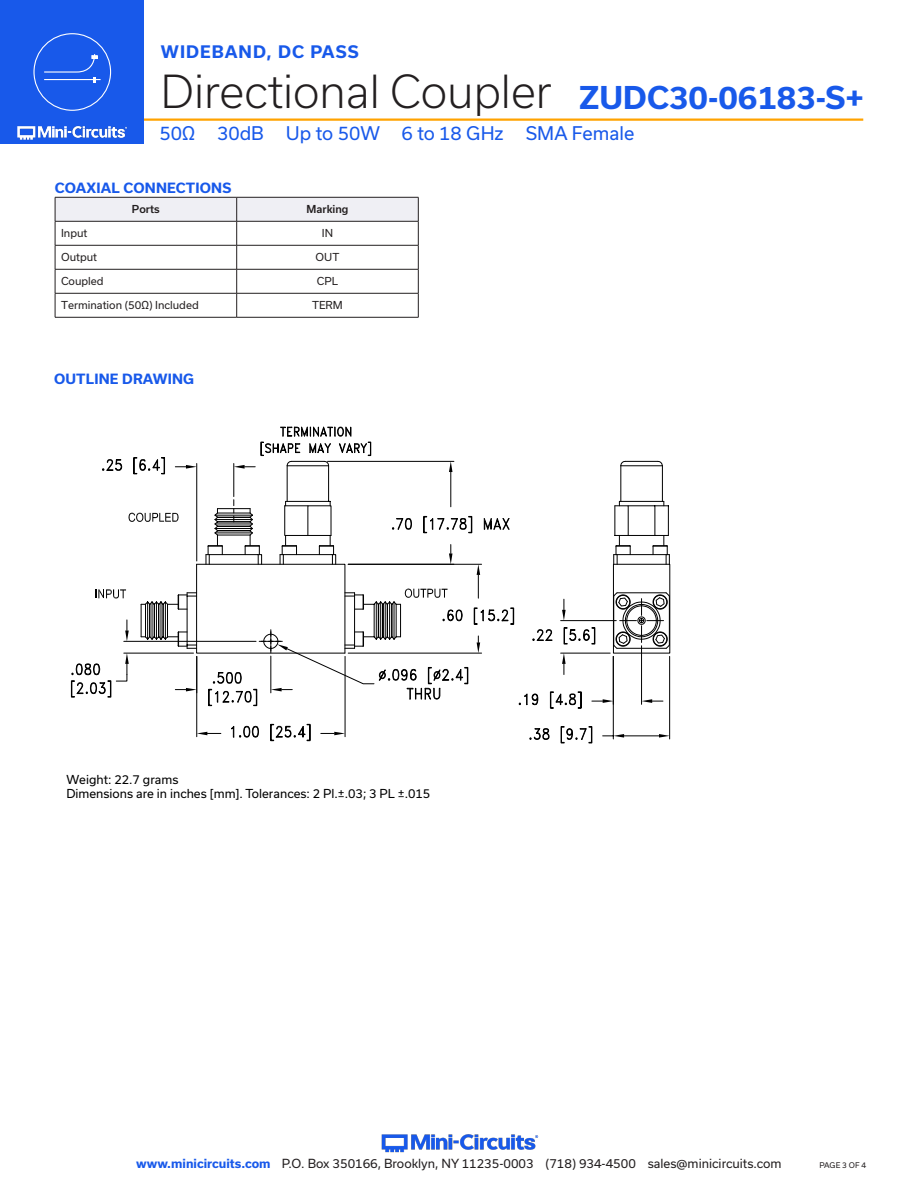
<style>
.page{position:relative;width:918px;height:1188px;background:#fff}
.page>*{position:absolute;margin:0;border:0;box-sizing:border-box;transform-origin:0 0}
.t1{font:300 43.5px "Usual";color:#231f20}
.t2{font:700 30px "Usual";color:#1859ea}
.t3{font:18px "Usual";color:#1859ea}
.t4{font:700 16.5px "Usual";letter-spacing:.065em;color:#1859ea}
.Blue_Headers{font:700 13.5px "Usual";letter-spacing:.015em;color:#1859ea}
.t5{font:12px "Usual";color:#231f20}
.t6{font:11.85px/14.2px "Usual";color:#000}
.Table_Body_Left_Just{font:10.5px "Usual";color:#231f20}
.Table_Header_Center{font:500 10.5px "Usual";color:#231f20}
.Table_Body_Center{font:10.5px "Usual";color:#231f20}
.t7{font:7.5px "Usual";color:#231f20}
.s1{font-weight:700;color:#1859ea}
</style>
<div class="page">
<img style="left:381px;top:1134px;width:158px;height:19px">
<hr style="left:130px;top:118px;width:733px;height:3px;background:#ffa300">
<div style="left:0;top:0;width:144px;height:144px;background:#1859ea"></div>
<img style="left:17px;top:120px;width:128px;height:20px">
<svg style="left:55px;top:197px;width:364px;height:120px"></svg>
<hr style="left:55px;top:317px;width:182px;height:1px;background:#231f20">
<hr style="left:237px;top:317px;width:181px;height:1px;background:#231f20">
<div style="left:33px;top:33px;width:78px;height:78px;border:1px solid #fff;border-radius:50%"></div>
<hr style="left:44px;top:79px;width:57px;height:1px;background:#fff">
<svg style="left:44px;top:54px;width:53px;height:28px"></svg>
<hr style="left:328px;top:466px;width:1px;height:35px;background:#000">
<hr style="left:287px;top:466px;width:1px;height:35px;background:#000">
<hr style="left:625px;top:461px;width:33px;height:1px;background:#000">
<hr style="left:620px;top:466px;width:1px;height:35px;background:#000">
<svg style="left:657px;top:460px;width:6px;height:7px"></svg>
<svg style="left:620px;top:460px;width:6px;height:7px"></svg>
<hr style="left:662px;top:466px;width:1px;height:35px;background:#000">
<hr style="left:621px;top:465px;width:41px;height:1px;background:#000">
<hr style="left:196px;top:656px;width:1px;height:81px;background:#000">
<hr style="left:345px;top:656px;width:1px;height:81px;background:#000">
<svg style="left:197px;top:732px;width:24px;height:3px"></svg>
<svg style="left:321px;top:732px;width:24px;height:3px"></svg>
<svg style="left:231px;top:725px;width:28px;height:13px"></svg>
<svg style="left:270px;top:723px;width:41px;height:19px"></svg>
<hr style="left:613px;top:656px;width:1px;height:83px;background:#000">
<hr style="left:669px;top:656px;width:1px;height:83px;background:#000">
<hr style="left:624px;top:735px;width:35px;height:1px;background:#000">
<svg style="left:659px;top:734px;width:11px;height:4px"></svg>
<svg style="left:603px;top:734px;width:21px;height:4px"></svg>
<svg style="left:529px;top:728px;width:21px;height:12px"></svg>
<svg style="left:560px;top:726px;width:33px;height:18px"></svg>
<hr style="left:196px;top:464px;width:1px;height:97px;background:#000">
<hr style="left:233px;top:464px;width:1px;height:33px;background:#000">
<svg style="left:234px;top:426px;width:138px;height:43px"></svg>
<svg style="left:175px;top:465px;width:22px;height:4px"></svg>
<svg style="left:102px;top:459px;width:21px;height:12px"></svg>
<svg style="left:133px;top:457px;width:32px;height:18px"></svg>
<hr style="left:327px;top:461px;width:127px;height:1px;background:#000">
<hr style="left:450px;top:472px;width:1px;height:35px;background:#000">
<svg style="left:449px;top:461px;width:4px;height:11px"></svg>
<svg style="left:71px;top:500px;width:600px;height:209px"></svg>
<h3 class="t4" style="left:161px;top:42px;width:199px">WIDEBAND, DC PASS</h3>
<h1 class="t1" style="left:161px;top:67px;width:392px">Directional Coupler</h1>
<h2 class="t2" style="left:579px;top:80px;width:286px">ZUDC30-06183-S+</h2>
<h3 class="t3" style="left:159px;top:123px;width:476px">50Ω 30dB Up to 50W 6 to 18 GHz SMA Female</h3>
<p class="Blue_Headers" style="left:55px;top:180px;width:178px">COAXIAL CONNECTIONS</p>
<p class="Table_Header_Center" style="left:132px;top:203px;width:29px">Ports</p>
<p class="Table_Header_Center" style="left:306px;top:203px;width:44px">Marking</p>
<p class="Table_Body_Left_Just" style="left:61px;top:227px;width:28px">Input</p>
<p class="Table_Body_Center" style="left:322px;top:227px;width:13px">IN</p>
<p class="Table_Body_Left_Just" style="left:61px;top:251px;width:38px">Output</p>
<p class="Table_Body_Center" style="left:316px;top:251px;width:25px">OUT</p>
<p class="Table_Body_Left_Just" style="left:61px;top:275px;width:44px">Coupled</p>
<p class="Table_Body_Center" style="left:317px;top:275px;width:23px">CPL</p>
<p class="Table_Body_Left_Just" style="left:61px;top:299px;width:139px">Termination (50Ω) Included</p>
<p class="Table_Body_Center" style="left:312px;top:299px;width:32px">TERM</p>
<p class="Blue_Headers" style="left:54px;top:371px;width:142px">OUTLINE DRAWING</p>
<p class="t6" style="left:66px;top:772px;width:366px">Weight: 22.7 grams<br>Dimensions are in inches [mm]. Tolerances: 2 Pl.±.03; 3 PL ±.015</p>
<p class="t5" style="left:136px;top:1157px;width:647px"><span class="s1">www.minicircuits.com</span> P.O. Box 350166, Brooklyn, NY 11235-0003 (718) 934-4500 sales@minicircuits.com</p>
<p class="t7" style="left:819px;top:1161px;width:48px">PAGE 3 OF 4</p>
</div>
